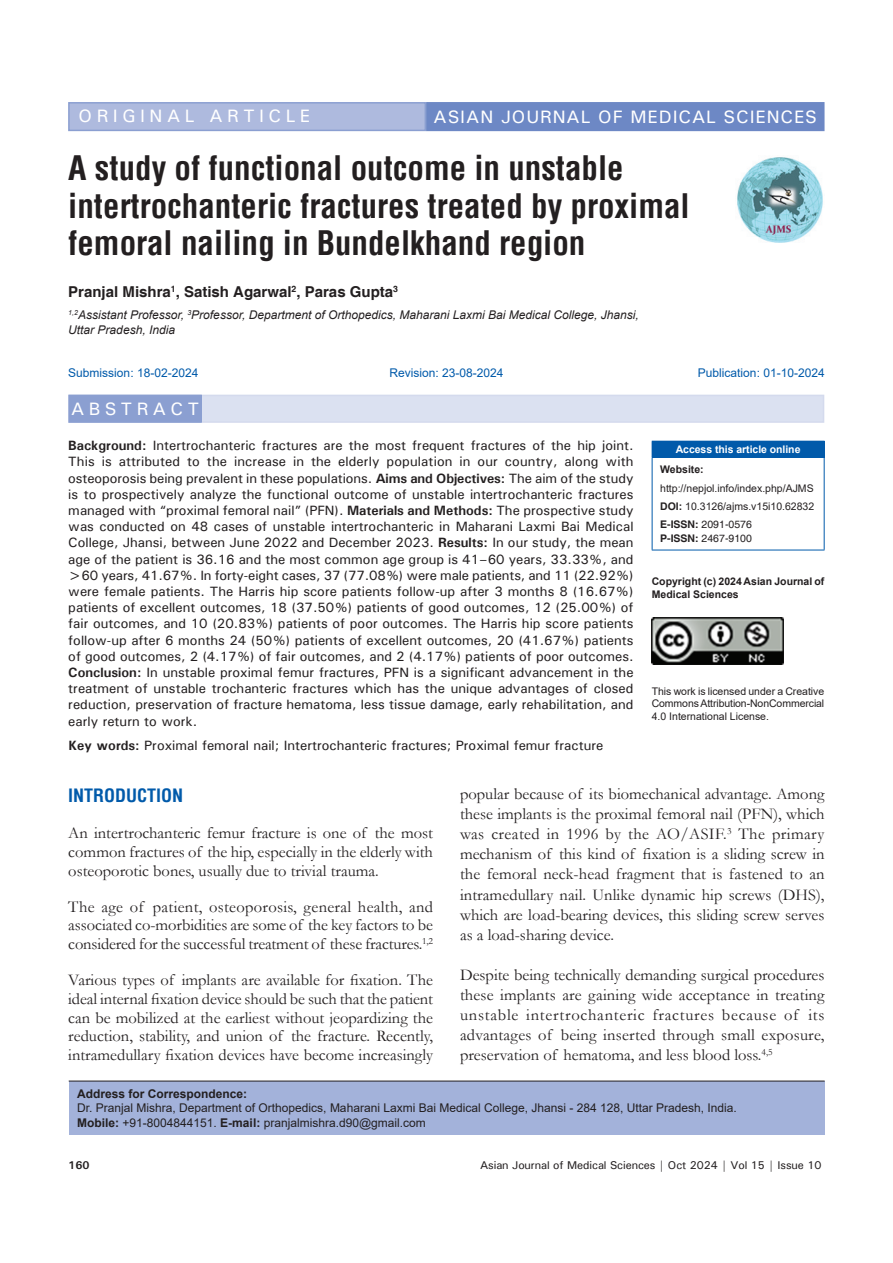
<style>
.page{position:relative;width:893px;height:1263px;background:#fff}
.page>*{position:absolute;margin:0;border:0;box-sizing:border-box;transform-origin:0 0}
.AT{font:700 condensed 33px/37.5px "Helvetica";color:#231f20}
.AH{font:500 18px "Univers";letter-spacing:.05em;color:#fff}
.AH-2{font:500 18px "Univers";letter-spacing:.25em;color:#fff}
.t1{font:700 condensed 18px "Helvetica";color:#015aaa}
.ABSH{font:500 18px "Univers";letter-spacing:.25em;color:#fff}
.TX{font:16.5px/20.1px "Garamond";color:#231f20;text-align:justify}
.AU{font:700 15px "Helvetica";color:#231f20}
.ABS{font:500 13.5px/16.2px "Univers";color:#231f20;text-align:justify}
.KWD{font:500 13.5px "Univers";color:#231f20}
.ADD{font:12px/14.4px "Arial";color:#231f20}
.AFF{font:italic 12px/14.4px "Arial";color:#231f20}
.HIS{font:12px "Arial";color:#015aaa}
.t2{font:500 11.25px "Univers";letter-spacing:-.01em;color:#231f20}
.t3{font:700 11.25px "Univers";color:#231f20}
.License{font:10.5px/12.6px "Arial";letter-spacing:-.01em;color:#231f20;text-align:justify}
.License-2{font:700 10.5px/12.6px "Arial";color:#231f20}
.Web{font:10.5px/18.8px "Arial";color:#231f20}
.ISSN{font:10.5px/14.2px "Helvetica";color:#231f20}
.DOI{font:10.5px "Arial";color:#231f20}
.t4{font:700 10.5px "Arial";letter-spacing:-.005em;color:#fff}
.s1{font-weight:700}
</style>
<div class="page">
<div style="left:69px;top:1081px;width:756px;height:53px;background:#a3b2da"></div>
<hr style="left:69px;top:1081px;width:756px;height:1px;background:#231f20">
<img style="left:737px;top:157px;width:86px;height:86px">
<div style="left:69px;top:103px;width:356px;height:27px;background:#aebade"></div>
<div style="left:68px;top:102px;width:358px;height:29px;border:2px solid #8b9fd1"></div>
<div style="left:427px;top:103px;width:397px;height:27px;background:#6d88c5"></div>
<div style="left:426px;top:102px;width:398px;height:29px;border:2px solid #6d88c5"></div>
<div style="left:69px;top:395px;width:755px;height:28px;background:#dbe1f1"></div>
<div style="left:69px;top:395px;width:132px;height:27px;background:#8b9fd1"></div>
<div style="left:68px;top:395px;width:134px;height:28px;border:2px solid #8b9fd1"></div>
<div style="left:652px;top:441px;width:172px;height:16px;background:#015aaa"></div>
<svg style="left:824px;top:441px;width:1px;height:16px"></svg>
<hr style="left:652px;top:458px;width:1px;height:92px;background:#015aaa">
<hr style="left:652px;top:457px;width:172px;height:1px;background:#015aaa">
<hr style="left:824px;top:458px;width:1px;height:92px;background:#015aaa">
<hr style="left:652px;top:550px;width:172px;height:1px;background:#015aaa">
<img style="left:652px;top:618px;width:132px;height:46px">
<p class="AH-2" style="left:79px;top:105px;width:233px">ORIGINAL ARTICLE</p>
<p class="AH" style="left:434px;top:105px;width:385px">ASIAN JOURNAL OF MEDICAL SCIENCES</p>
<p class="AT" style="left:68px;top:149px;width:623px">A study of functional outcome in unstable intertrochanteric fractures treated by proximal femoral nailing in Bundelkhand region</p>
<p class="AU" style="left:68px;top:282px;width:331px">Pranjal Mishra<sup>1</sup>, Satish Agarwal<sup>2</sup>, Paras Gupta<sup>3</sup></p>
<p class="AFF" style="left:68px;top:308px;width:572px"><sup>1,2</sup>Assistant Professor, <sup>3</sup>Professor, Department of Orthopedics, Maharani Laxmi Bai Medical College, Jhansi,<br>Uttar Pradesh, India</p>
<p class="HIS" style="left:68px;top:364px;width:132px">Submission: 18-02-2024</p>
<p class="HIS" style="left:389px;top:364px;width:116px">Revision: 23-08-2024</p>
<p class="HIS" style="left:698px;top:364px;width:128px">Publication: 01-10-2024</p>
<p class="ABSH" style="left:71px;top:397px;width:129px">ABSTRACT</p>
<p class="t4" style="left:676px;top:442px;width:126px">Access this article online</p>
<p class="Web" style="left:660px;top:460px;width:155px"><span class="s1">Website: </span>http://nepjol.info/index.php/AJMS</p>
<p class="DOI" style="left:660px;top:499px;width:156px"><span class="s1">DOI:</span> 10.3126/ajms.v15i10.62832</p>
<p class="ISSN" style="left:660px;top:517px;width:93px"><span class="s1">E-ISSN:</span> 2091-0576<br><span class="s1">P-ISSN:</span> 2467-9100</p>
<p class="License-2" style="left:652px;top:575px;width:174px">Copyright (c) 2024 Asian Journal of<br>Medical Sciences</p>
<p class="ABS" style="left:68px;top:437px;width:567px"><span class="s1">Background:</span> Intertrochanteric fractures are the most frequent fractures of the hip joint.<br>This is attributed to the increase in the elderly population in our country, along with osteoporosis being prevalent in these populations. <span class="s1">Aims and Objectives:</span> The aim of the study is to prospectively analyze the functional outcome of unstable intertrochanteric fractures managed with “proximal femoral nail” (PFN). <span class="s1">Materials and Methods:</span> The prospective study was conducted on 48 cases of unstable intertrochanteric in Maharani Laxmi Bai Medical College, Jhansi, between June 2022 and December 2023. <span class="s1">Results:</span> In our study, the mean age of the patient is 36.16 and the most common age group is 41–60 years, 33.33%, and &gt;60 years, 41.67%. In forty-eight cases, 37 (77.08%) were male patients, and 11 (22.92%) were female patients. The Harris hip score patients follow-up after 3 months 8 (16.67%) patients of excellent outcomes, 18 (37.50%) patients of good outcomes, 12 (25.00%) of fair outcomes, and 10 (20.83%) patients of poor outcomes. The Harris hip score patients follow-up after 6 months 24 (50%) patients of excellent outcomes, 20 (41.67%) patients of good outcomes, 2 (4.17%) of fair outcomes, and 2 (4.17%) patients of poor outcomes.<br><span class="s1">Conclusion:</span> In unstable proximal femur fractures, PFN is a significant advancement in the treatment of unstable trochanteric fractures which has the unique advantages of closed reduction, preservation of fracture hematoma, less tissue damage, early rehabilitation, and early return to work.</p>
<p class="KWD" style="left:68px;top:737px;width:537px"><span class="s1">Key words:</span> Proximal femoral nail; Intertrochanteric fractures; Proximal femur fracture</p>
<p class="License" style="left:652px;top:685px;width:174px">This work is licensed under a Creative Commons Attribution-NonCommercial 4.0 International License.</p>
<h1 class="t1" style="left:68px;top:783px;width:117px">INTRODUCTION</h1>
<p class="TX" style="left:68px;top:823px;width:366px;line-height:18.8px">An intertrochanteric femur fracture is one of the most common fractures of the hip, especially in the elderly with osteoporotic bones, usually due to trivial trauma.</p>
<p class="TX" style="left:68px;top:896px;width:366px;line-height:18.8px">The age of patient, osteoporosis, general health, and associated co-morbidities are some of the key factors to be considered for the successful treatment of these fractures.<sup>1,2</sup></p>
<p class="TX" style="left:68px;top:970px;width:366px;line-height:18.8px">Various types of implants are available for fixation. The ideal internal fixation device should be such that the patient can be mobilized at the earliest without jeopardizing the reduction, stability, and union of the fracture. Recently, intramedullary fixation devices have become increasingly</p>
<p class="TX" style="left:460px;top:784px;width:366px">popular because of its biomechanical advantage. Among these implants is the proximal femoral nail (PFN), which was created in 1996 by the AO/ASIF.<sup>3</sup> The primary mechanism of this kind of fixation is a sliding screw in the femoral neck-head fragment that is fastened to an intramedullary nail. Unlike dynamic hip screws (DHS), which are load-bearing devices, this sliding screw serves as a load-sharing device.</p>
<p class="TX" style="left:460px;top:964px;width:366px">Despite being technically demanding surgical procedures these implants are gaining wide acceptance in treating unstable intertrochanteric fractures because of its advantages of being inserted through small exposure, preservation of hematoma, and less blood loss.<sup>4,5</sup></p>
<p class="ADD" style="left:77px;top:1086px;width:661px"><span class="s1">Address for Correspondence:<br></span>Dr. Pranjal Mishra, Department of Orthopedics, Maharani Laxmi Bai Medical College, Jhansi - 284 128, Uttar Pradesh, India.<br><span class="s1">Mobile:</span> +91-8004844151. <span class="s1">E-mail:</span> pranjalmishra.d90@gmail.com</p>
<p class="t3" style="left:68px;top:1158px;width:23px">160</p>
<p class="t2" style="left:480px;top:1157px;width:343px">Asian Journal of Medical Sciences | Oct 2024 | Vol 15 | Issue 10</p>
</div>
